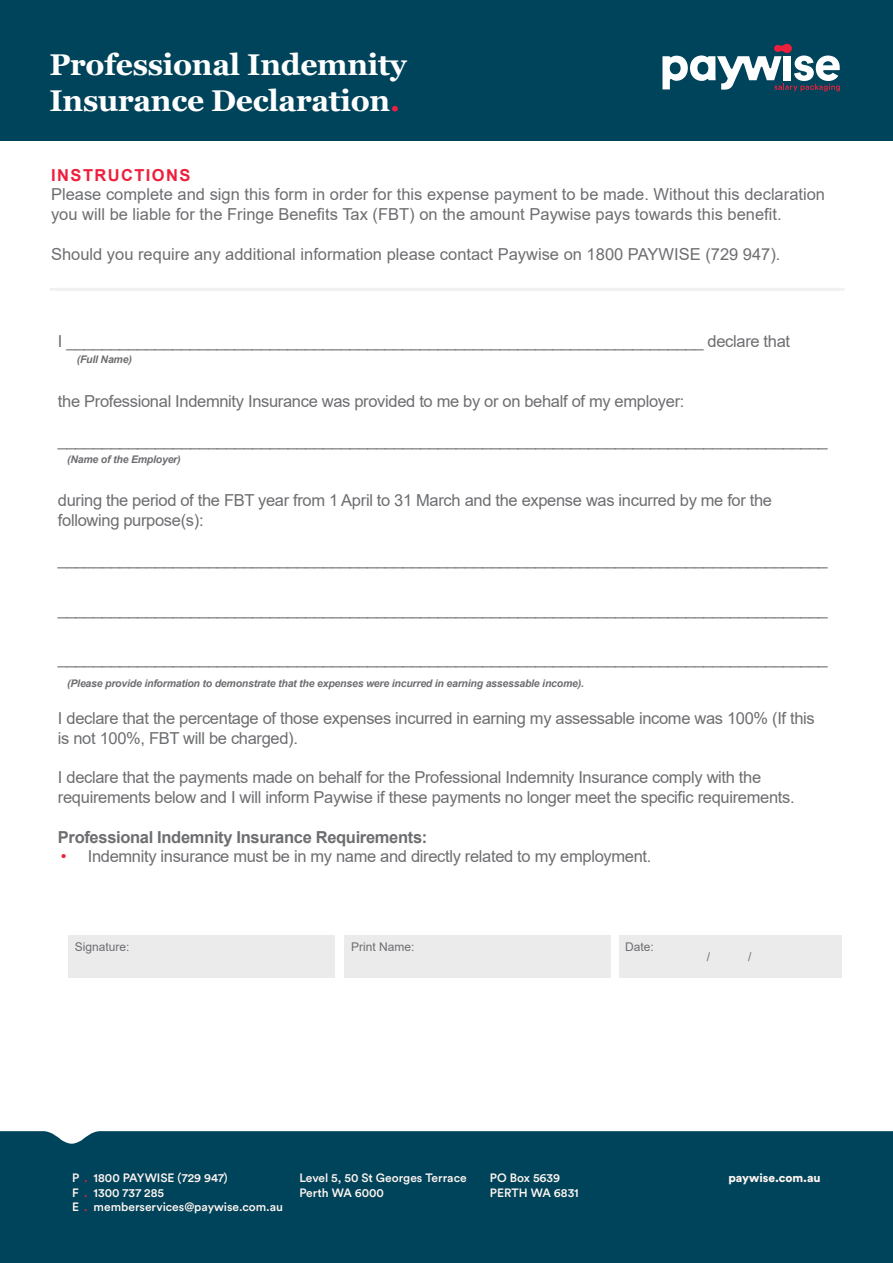
<style>
.page{position:relative;width:893px;height:1263px;background:#fff}
.page>*{position:absolute;margin:0;border:0;box-sizing:border-box;transform-origin:0 0}
.t1{font:700 30px/36px "Georgia";letter-spacing:-.01em;color:#fff}
.t2{font:16.5px/19.8px "Arial";letter-spacing:-.02em;color:#6d6e71}
.t3{font:16.5px/19.8px "Arial";color:#6d6e71}
.t4{font:700 16.5px "Arial";letter-spacing:-.02em;color:#6d6e71}
.t5{font:700 16.5px "Arial";letter-spacing:.085em;color:#ee1f3c}
.t6{font:500 12px/14.4px "Circular Std";color:#fff6f1}
.t7{font:12px "Arial";color:#6d6e71}
.t8{font:900 12px "Circular Std";color:#fff6f1}
.t9{font:italic 700 10.5px "Arial";letter-spacing:-.02em;color:#6d6e71}
.s1{color:#ee1f3c}
</style>
<div class="page">
<div style="left:0;top:0;width:893px;height:140px;background:#00445b"></div>
<div style="left:0;top:1131px;width:893px;height:132px;background:#00445b"></div>
<svg style="left:662px;top:44px;width:178px;height:47px"></svg>
<div style="left:68px;top:935px;width:266px;height:43px;background:#ebebec"></div>
<div style="left:345px;top:935px;width:266px;height:43px;background:#ebebec"></div>
<div style="left:619px;top:935px;width:222px;height:43px;background:#ebebec"></div>
<hr style="left:51px;top:288px;width:792px;height:3px;background:#f1f1f2">
<h1 class="t1" style="left:50px;top:47px;width:359px">Professional Indemnity<br>Insurance Declaration<span class="s1">.</span></h1>
<p class="t5" style="left:51px;top:163px;width:141px">INSTRUCTIONS</p>
<p class="t3" style="left:51px;top:184px;width:776px">Please complete and sign this form in order for this expense payment to be made. Without this declaration you will be liable for the Fringe Benefits Tax (FBT) on the amount Paywise pays towards this benefit.</p>
<p class="t3" style="left:51px;top:244px;width:731px">Should you require any additional information please contact Paywise on 1800 PAYWISE (729 947).</p>
<p class="t2" style="left:58px;top:332px;width:734px">I ________________________________________________________________________ declare that</p>
<p class="t9" style="left:77px;top:353px;width:57px">(Full Name)</p>
<p class="t2" style="left:58px;top:391px;width:628px">the Professional Indemnity Insurance was provided to me by or on behalf of my employer:</p>
<p class="t2" style="left:58px;top:431px;width:771px">_______________________________________________________________________________________</p>
<p class="t9" style="left:67px;top:452px;width:115px">(Name of the Employer)</p>
<p class="t2" style="left:58px;top:490px;width:716px">during the period of the FBT year from 1 April to 31 March and the expense was incurred by me for the following purpose(s):</p>
<p class="t2" style="left:58px;top:549px;width:771px">_______________________________________________________________________________________</p>
<p class="t2" style="left:58px;top:599px;width:771px">_______________________________________________________________________________________</p>
<p class="t2" style="left:58px;top:649px;width:771px">_______________________________________________________________________________________</p>
<p class="t9" style="left:67px;top:676px;width:518px">(Please provide information to demonstrate that the expenses were incurred in earning assessable income).</p>
<p class="t2" style="left:58px;top:708px;width:758px">I declare that the percentage of those expenses incurred in earning my assessable income was 100% (If this is not 100%, FBT will be charged).</p>
<p class="t2" style="left:58px;top:767px;width:738px">I declare that the payments made on behalf for the Professional Indemnity Insurance comply with the requirements below and I will inform Paywise if these payments no longer meet the specific requirements.</p>
<p class="t4" style="left:58px;top:825px;width:371px">Professional Indemnity Insurance Requirements:</p>
<p class="t2" style="left:61px;top:847px;width:592px"><span class="s1">•</span> Indemnity insurance must be in my name and directly related to my employment.</p>
<p class="t7" style="left:75px;top:938px;width:56px">Signature:</p>
<p class="t7" style="left:351px;top:938px;width:65px">Print Name:</p>
<p class="t7" style="left:625px;top:938px;width:30px">Date:</p>
<p class="t7" style="left:707px;top:949px;width:5px">/</p>
<p class="t7" style="left:748px;top:949px;width:5px">/</p>
<p class="t6" style="left:72px;top:1171px;width:212px">P <span class="s1">.</span> 1800 PAYWISE (729 947)<br>F <span class="s1">.</span> 1300 737 285<br>E <span class="s1">.</span> memberservices@paywise.com.au</p>
<p class="t6" style="left:299px;top:1171px;width:169px">Level 5, 50 St Georges Terrace<br>Perth WA 6000</p>
<p class="t6" style="left:490px;top:1171px;width:90px">PO Box 5639<br>PERTH WA 6831</p>
<p class="t8" style="left:728px;top:1170px;width:94px">paywise.com.au</p>
</div>
